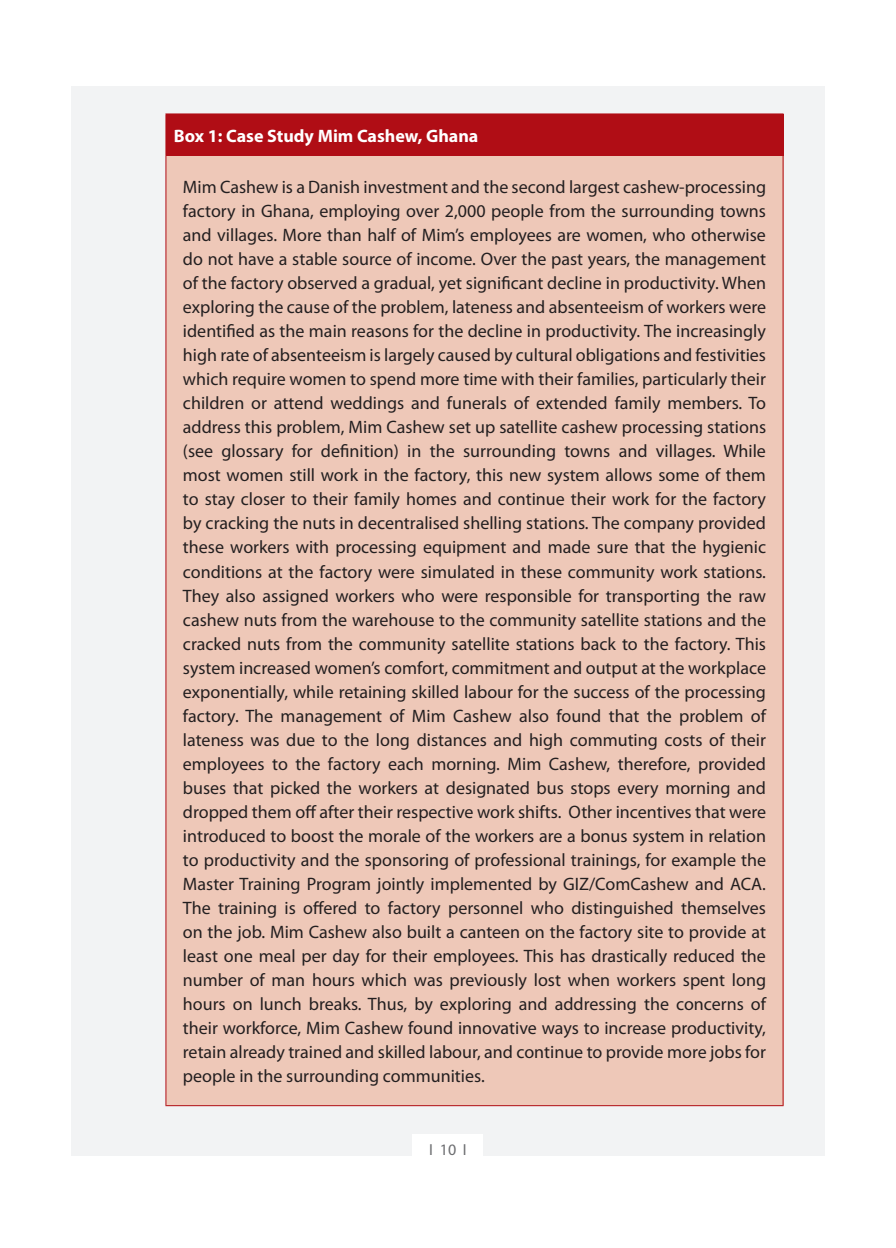
<style>
.page{position:relative;width:896px;height:1248px;background:#fff}
.page>*{position:absolute;margin:0;border:0;box-sizing:border-box;transform-origin:0 0}
.Body_Just{font:18px/24px "Myriad Pro";color:#231f20;text-align:justify}
.Body_singles{font:700 18px "Myriad Pro";color:#fff}
.t1{font:16px "Myriad Pro";color:#6c6d70}
</style>
<div class="page">
<div style="left:71px;top:86px;width:753px;height:1069px;background:#f2f3f4"></div>
<div style="left:413px;top:1133px;width:70px;height:32px;background:#fff"></div>
<div style="left:166px;top:114px;width:617px;height:42px;background:#b00d15"></div>
<div style="left:166px;top:156px;width:617px;height:949px;background:#eec8b8"></div>
<hr style="left:165px;top:113px;width:618px;height:1px;background:#b00d15">
<hr style="left:165px;top:114px;width:1px;height:42px;background:#b00d15">
<hr style="left:165px;top:156px;width:1px;height:949px;background:#b00d15">
<hr style="left:782px;top:156px;width:1px;height:949px;background:#b00d15">
<hr style="left:165px;top:1105px;width:618px;height:1px;background:#b00d15">
<p class="Body_singles" style="left:174px;top:124px;width:306px">Box 1: Case Study Mim Cashew, Ghana</p>
<p class="Body_Just" style="left:183px;top:175px;width:585px">Mim Cashew is a Danish investment and the second largest cashew-processing factory in Ghana, employing over 2,000 people from the surrounding towns and villages. More than half of Mim’s employees are women, who otherwise do not have a stable source of income. Over the past years, the management of the factory observed a gradual, yet significant decline in productivity. When exploring the cause of the problem, lateness and absenteeism of workers were identified as the main reasons for the decline in productivity. The increasingly high rate of absenteeism is largely caused by cultural obligations and festivities which require women to spend more time with their families, particularly their children or attend weddings and funerals of extended family members. To address this problem, Mim Cashew set up satellite cashew processing stations (see glossary for definition) in the surrounding towns and villages. While most women still work in the factory, this new system allows some of them to stay closer to their family homes and continue their work for the factory by cracking the nuts in decentralised shelling stations. The company provided these workers with processing equipment and made sure that the hygienic conditions at the factory were simulated in these community work stations.<br>They also assigned workers who were responsible for transporting the raw cashew nuts from the warehouse to the community satellite stations and the cracked nuts from the community satellite stations back to the factory. This system increased women’s comfort, commitment and output at the workplace exponentially, while retaining skilled labour for the success of the processing factory. The management of Mim Cashew also found that the problem of lateness was due to the long distances and high commuting costs of their employees to the factory each morning. Mim Cashew, therefore, provided buses that picked the workers at designated bus stops every morning and dropped them off after their respective work shifts. Other incentives that were introduced to boost the morale of the workers are a bonus system in relation to productivity and the sponsoring of professional trainings, for example the Master Training Program jointly implemented by GIZ/ComCashew and ACA.<br>The training is offered to factory personnel who distinguished themselves on the job. Mim Cashew also built a canteen on the factory site to provide at least one meal per day for their employees. This has drastically reduced the number of man hours which was previously lost when workers spent long hours on lunch breaks. Thus, by exploring and addressing the concerns of their workforce, Mim Cashew found innovative ways to increase productivity, retain already trained and skilled labour, and continue to provide more jobs for people in the surrounding communities.</p>
<p class="t1" style="left:429px;top:1139px;width:39px">I 10 I</p>
</div>
